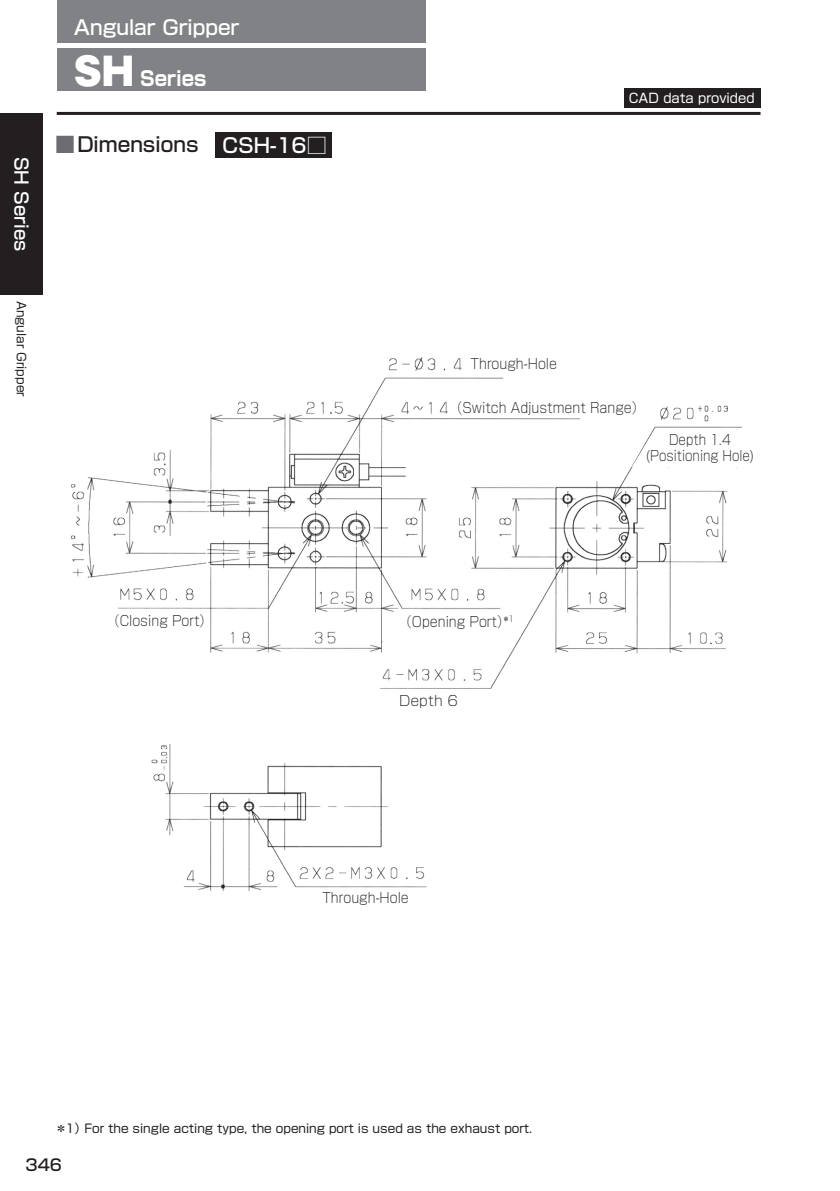
<style>
.page{position:relative;width:840px;height:1191px;background:#fff}
.page>*{position:absolute;margin:0;border:0;box-sizing:border-box;transform-origin:0 0}
.t1{font:500 20px "Shin Go Pro";color:#231f20}
.t2{font:500 20px "Shin Go Pro";color:#fff}
.t3{font:700 20px "Shin Go Pro";color:#fff;scale:.9 1}
.t4{font:500 18px "Shin Go Pro";color:#fff}
.t5{font:500 16px "Shin Go Pro";color:#231f20}
.t6{font:13.8px "Shin Go Pro Ex Light 90 msp RKSJ H";color:#231f20;scale:.9 1}
.t7{font:13.8px/15.4px "Shin Go Pro Ex Light 90 msp RKSJ H";color:#231f20;text-align:center;scale:.85 1}
.t8{font:13.8px "Shin Go Pro Ex Light 90 msp RKSJ H";color:#231f20}
.t9{font:13px "Shin Go Pro";color:#fff}
.t10{font:12px "Shin Go Pro";color:#231f20}
.s1{font-family:"Gothic MB101 Pro";font-weight:900;font-size:37px}
.s2{color:#6c6d70}
.s3{color:#fff}
</style>
<div class="page">
<div style="left:216px;top:132px;width:116px;height:25px;background:#231f20"></div>
<hr style="left:57px;top:112px;width:703px;height:3px;background:#231f20">
<div style="left:624px;top:88px;width:136px;height:20px;background:#231f20"></div>
<img style="left:70px;top:357px;width:673px;height:534px">
<div style="left:396px;top:692px;width:77px;height:19px;background:#fff"></div>
<svg style="left:631px;top:432px;width:112px;height:35px"></svg>
<div style="left:112px;top:613px;width:95px;height:19px;background:#fff"></div>
<div style="left:320px;top:889px;width:76px;height:19px;background:#fff"></div>
<div style="left:468px;top:356px;width:76px;height:18px;background:#fff"></div>
<div style="left:403px;top:611px;width:100px;height:21px;background:#fff"></div>
<div style="left:454px;top:399px;width:184px;height:16px;background:#fff"></div>
<div style="left:57px;top:0;width:368px;height:43px;background:#808285"></div>
<div style="left:57px;top:48px;width:368px;height:43px;background:#808285"></div>
<div style="left:0;top:113px;width:43px;height:182px;background:#231f20"></div>
<h2 class="t4" style="left:36px;top:157px;width:96px;rotate:90deg">SH Series</h2>
<p class="t10" style="left:31px;top:300px;width:98px;rotate:90deg">Angular Gripper</p>
<h1 class="t2" style="left:74px;top:11px;width:167px">Angular Gripper</h1>
<h1 class="t3" style="left:74px;top:62px;width:149px"><span class="s1">SH</span> Series</h1>
<h1 class="t1" style="left:55px;top:128px;width:273px"><span class="s2">■</span>Dimensions <span class="s3">CSH-16□</span></h1>
<p class="t6" style="left:107px;top:610px;width:118px">（Closing Port）</p>
<p class="t9" style="left:628px;top:87px;width:127px">CAD data provided</p>
<p class="t6" style="left:470px;top:352px;width:97px">Through-Hole</p>
<p class="t6" style="left:449px;top:396px;width:217px">（Switch Adjustment Range）</p>
<p class="t7" style="left:645px;top:430px;width:129px">Depth 1.4 (Positioning Hole)</p>
<p class="t6" style="left:399px;top:610px;width:129px">（Opening Port）<sup>＊1</sup></p>
<p class="t8" style="left:399px;top:689px;width:60px">Depth 6</p>
<p class="t6" style="left:322px;top:886px;width:97px">Through-Hole</p>
<p class="t10" style="left:55px;top:1119px;width:478px">＊1）For the single acting type, the opening port is used as the exhaust port.</p>
<h3 class="t5" style="left:26px;top:1151px;width:38px">346</h3>
</div>
